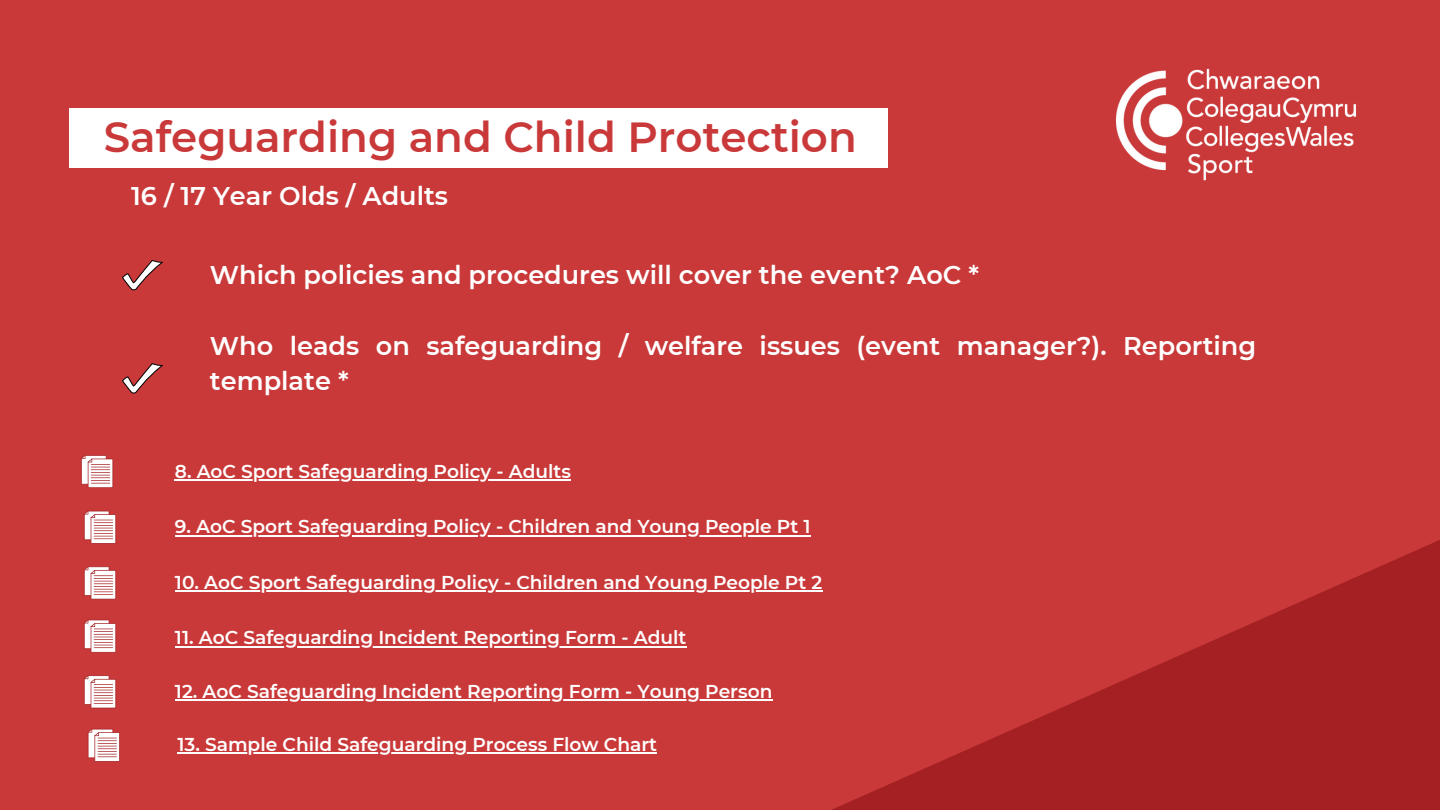
<style>
.page{position:relative;width:1440px;height:810px;background:#ca3939}
.page>*{position:absolute;margin:0;border:0;box-sizing:border-box;transform-origin:0 0}
.t1{font:600 42px "Montserrat";color:#ca3939}
.t2{font:600 25.6px/35.2px "Montserrat";color:#fff}
.t3{font:600 18.6px "Montserrat";color:#fff}
</style>
<div class="page">
<div style="left:69px;top:108px;width:818px;height:60px;background:#fff"></div>
<img style="left:1116px;top:68px;width:240px;height:113px">
<hr style="left:175px;top:646px;width:511px;height:1px;background:#fff">
<svg style="left:123px;top:260px;width:39px;height:30px"></svg>
<svg style="left:123px;top:364px;width:39px;height:30px"></svg>
<svg style="left:84px;top:620px;width:32px;height:33px"></svg>
<svg style="left:751px;top:536px;width:689px;height:274px"></svg>
<svg style="left:84px;top:675px;width:32px;height:33px"></svg>
<hr style="left:175px;top:699px;width:597px;height:2px;background:#fff">
<hr style="left:175px;top:535px;width:636px;height:1px;background:#fff">
<svg style="left:84px;top:511px;width:32px;height:33px"></svg>
<svg style="left:84px;top:566px;width:32px;height:33px"></svg>
<hr style="left:175px;top:590px;width:647px;height:2px;background:#fff">
<hr style="left:175px;top:479px;width:396px;height:2px;background:#fff">
<svg style="left:81px;top:455px;width:32px;height:33px"></svg>
<svg style="left:88px;top:729px;width:32px;height:33px"></svg>
<hr style="left:178px;top:752px;width:479px;height:2px;background:#fff">
<p class="t1" style="left:104px;top:112px;width:755px">Safeguarding and Child Protection</p>
<p class="t2" style="left:131px;top:179px;width:318px">16 / 17 Year Olds / Adults</p>
<p class="t2" style="left:210px;top:257px;width:771px">Which policies and procedures will cover the event? AoC *</p>
<p class="t2" style="left:210px;top:328px;width:1048px">Who leads on safeguarding / welfare issues (event manager?). Reporting template *</p>
<p class="t3" style="left:175px;top:460px;width:398px">8. AoC Sport Safeguarding Policy - Adults</p>
<p class="t3" style="left:175px;top:515px;width:637px">9. AoC Sport Safeguarding Policy - Children and Young People Pt 1</p>
<p class="t3" style="left:175px;top:571px;width:649px">10. AoC Sport Safeguarding Policy - Children and Young People Pt 2</p>
<p class="t3" style="left:175px;top:626px;width:513px">11. AoC Safeguarding Incident Reporting Form - Adult</p>
<p class="t3" style="left:175px;top:680px;width:599px">12. AoC Safeguarding Incident Reporting Form - Young Person</p>
<p class="t3" style="left:178px;top:733px;width:481px">13. Sample Child Safeguarding Process Flow Chart</p>
</div>
